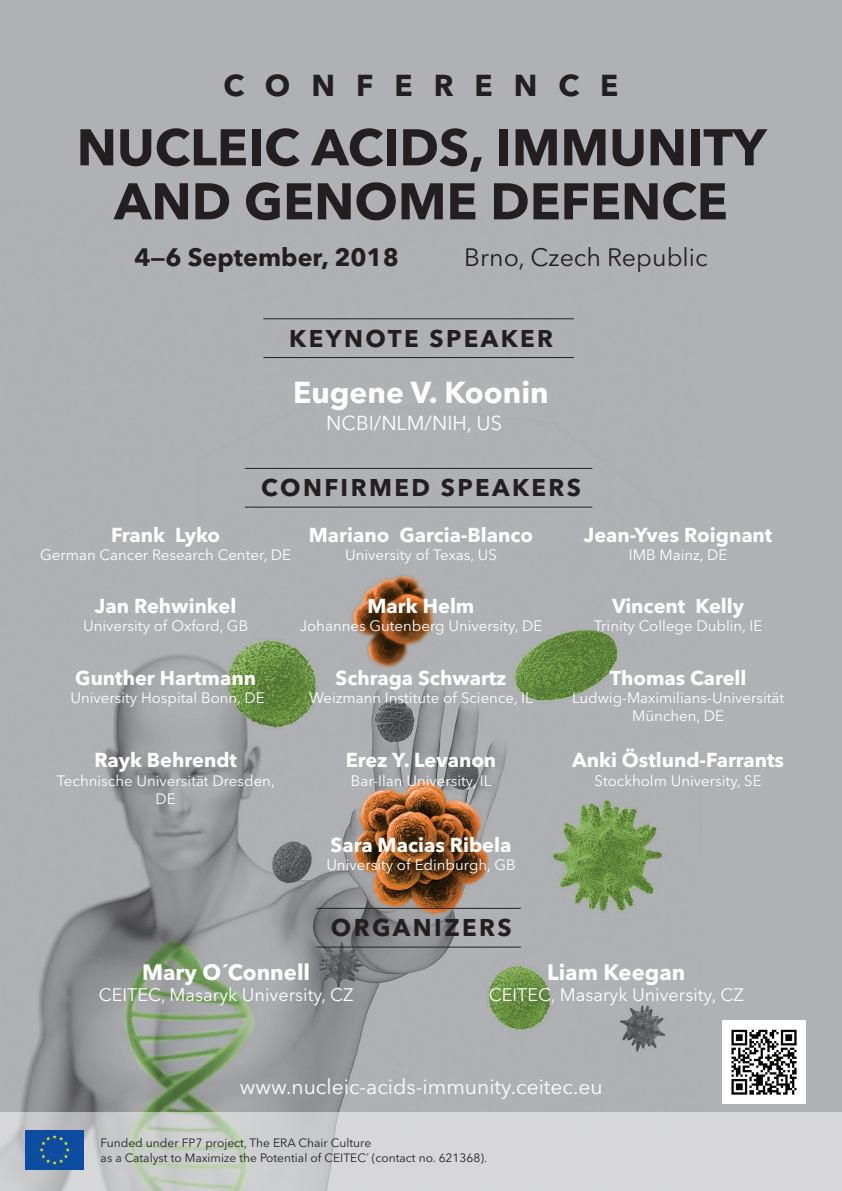
<style>
.page{position:relative;width:842px;height:1191px;background:#b0b1b5}
.page>*{position:absolute;margin:0;border:0;box-sizing:border-box;transform-origin:0 0}
.t1{font:700 51px/54px "Avenir Next LT Pro";color:#231f20;text-align:center}
.t2{font:700 30px "Avenir Next LT Pro";color:#fff}
.t3{font:700 30px "Avenir Next LT Pro";letter-spacing:.7em;color:#231f20}
.t4{font:25px "Avenir Next LT Pro";color:#231f20}
.t5{font:700 25px "Avenir Next LT Pro";color:#231f20}
.t6{font:700 24px "Avenir Next LT Pro";letter-spacing:.1em;color:#231f20}
.t7{font:700 22px "Avenir Next LT Pro";color:#fff}
.t8{font:21px "Avenir Next LT Pro";color:#fff}
.t9{font:700 20px "Avenir Next LT Pro";color:#fff}
.t10{font:20px "Avenir Next LT Pro";color:#fff}
.t11{font:18px "Avenir Next LT Pro";color:#fff}
.t12{font:15px/18px "Avenir Next LT Pro";color:#fff;text-align:center}
.t13{font:12px/14.4px "Avenir Next LT Pro";color:#231f20}
</style>
<div class="page">
<img style="left:20px;top:319px;width:646px;height:793px">
<img style="left:722px;top:1020px;width:83px;height:84px">
<svg style="left:0;top:1112px;width:842px;height:79px;background:#d0d2d2"></svg>
<div style="left:26px;top:1130px;width:58px;height:39px;background:#0d4da1"></div>
<svg style="left:39px;top:1135px;width:31px;height:29px"></svg>
<hr style="left:263px;top:318px;width:311px;height:1px;background:#231f20">
<hr style="left:263px;top:357px;width:311px;height:1px;background:#231f20">
<hr style="left:316px;top:908px;width:205px;height:1px;background:#231f20">
<hr style="left:316px;top:946px;width:205px;height:1px;background:#231f20">
<hr style="left:245px;top:468px;width:347px;height:1px;background:#231f20">
<hr style="left:245px;top:506px;width:347px;height:1px;background:#231f20">
<h2 class="t3" style="left:223px;top:67px;width:397px">CONFERENCE</h2>
<h1 class="t1" style="left:77px;top:120px;width:691px">NUCLEIC ACIDS, IMMUNITY<br>AND GENOME DEFENCE</h1>
<h3 class="t5" style="left:134px;top:242px;width:266px">4—6 September, 2018</h3>
<h3 class="t4" style="left:464px;top:242px;width:245px">Brno, Czech Republic</h3>
<h3 class="t6" style="left:289px;top:324px;width:265px">KEYNOTE SPEAKER</h3>
<h2 class="t2" style="left:293px;top:374px;width:257px">Eugene V. Koonin</h2>
<h3 class="t10" style="left:326px;top:411px;width:177px">NCBI/NLM/NIH, US</h3>
<h3 class="t6" style="left:261px;top:473px;width:321px">CONFIRMED SPEAKERS</h3>
<h3 class="t9" style="left:111px;top:523px;width:110px">Frank Lyko</h3>
<p class="t12" style="left:40px;top:546px;width:252px">German Cancer Research Center, DE</p>
<h3 class="t9" style="left:309px;top:523px;width:226px">Mariano Garcia-Blanco</h3>
<p class="t12" style="left:345px;top:546px;width:153px">University of Texas, US</p>
<h3 class="t9" style="left:584px;top:523px;width:190px">Jean-Yves Roignant</h3>
<p class="t12" style="left:629px;top:546px;width:100px">IMB Mainz, DE</p>
<h3 class="t9" style="left:95px;top:593px;width:143px">Jan Rehwinkel</h3>
<p class="t12" style="left:83px;top:616px;width:167px">University of Oxford, GB</p>
<h3 class="t9" style="left:368px;top:593px;width:108px">Mark Helm</h3>
<p class="t12" style="left:300px;top:616px;width:244px">Johannes Gutenberg University, DE</p>
<h3 class="t9" style="left:612px;top:593px;width:134px">Vincent Kelly</h3>
<p class="t12" style="left:594px;top:616px;width:170px">Trinity College Dublin, IE</p>
<h3 class="t9" style="left:75px;top:665px;width:182px">Gunther Hartmann</h3>
<p class="t12" style="left:70px;top:688px;width:196px">University Hospital Bonn, DE</p>
<h3 class="t9" style="left:335px;top:665px;width:172px">Schraga Schwartz</h3>
<p class="t12" style="left:309px;top:688px;width:225px">Weizmann Institute of Science, IL</p>
<h3 class="t9" style="left:610px;top:665px;width:138px">Thomas Carell</h3>
<p class="t12" style="left:572px;top:688px;width:214px">Ludwig-Maximilians-Universität<br>München, DE</p>
<h3 class="t9" style="left:94px;top:748px;width:144px">Rayk Behrendt</h3>
<p class="t12" style="left:57px;top:771px;width:220px">Technische Universität Dresden,<br>DE</p>
<h3 class="t9" style="left:346px;top:748px;width:152px">Erez Y. Levanon</h3>
<p class="t12" style="left:351px;top:771px;width:142px">Bar-Ilan University, IL</p>
<h3 class="t9" style="left:572px;top:748px;width:213px">Anki Östlund-Farrants</h3>
<p class="t12" style="left:595px;top:771px;width:169px">Stockholm University, SE</p>
<h3 class="t9" style="left:331px;top:832px;width:182px">Sara Macias Ribela</h3>
<p class="t12" style="left:326px;top:855px;width:191px">University of Edinburgh, GB</p>
<h3 class="t6" style="left:331px;top:913px;width:182px">ORGANIZERS</h3>
<h3 class="t7" style="left:142px;top:958px;width:169px">Mary O´Connell</h3>
<p class="t11" style="left:99px;top:984px;width:256px">CEITEC, Masaryk University, CZ</p>
<h3 class="t7" style="left:547px;top:958px;width:140px">Liam Keegan</h3>
<p class="t11" style="left:489px;top:984px;width:256px">CEITEC, Masaryk University, CZ</p>
<h3 class="t8" style="left:240px;top:1073px;width:364px">www.nucleic-acids-immunity.ceitec.eu</h3>
<p class="t13" style="left:101px;top:1135px;width:388px">Funded under FP7 project, The ERA Chair Culture<br>as a Catalyst to Maximize the Potential of CEITEC´ (contact no. 621368).</p>
</div>
